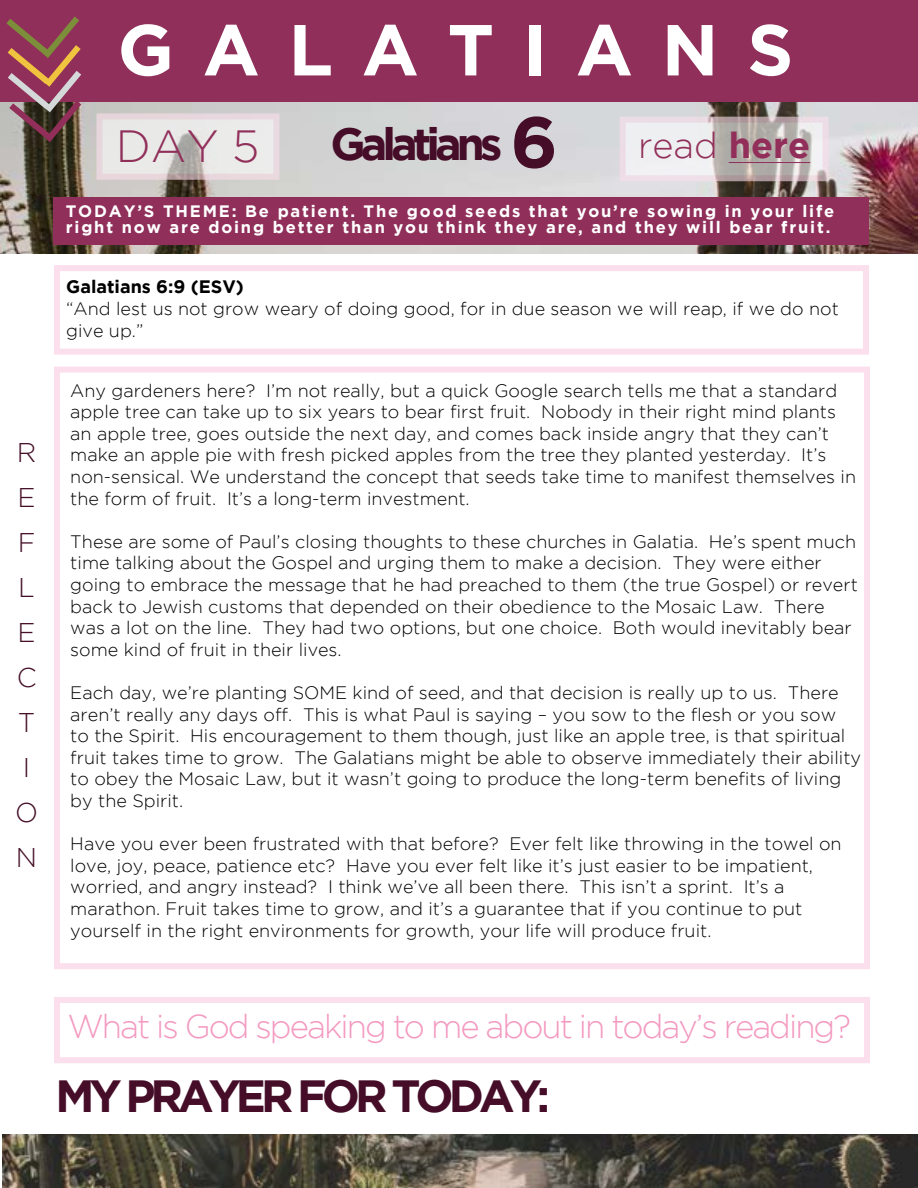
<style>
.page{position:relative;width:918px;height:1188px;background:#fff}
.page>*{position:absolute;margin:0;border:0;box-sizing:border-box;transform-origin:0 0}
.t1{font:700 72px "Gotham";letter-spacing:.4em;color:#fff}
.t2{font:700 45px "Gotham";letter-spacing:-.11em;color:#460d28}
.t3{font:300 45px "Gotham";color:#902f5a}
.t4{font:300 36px "Gotham";color:#912f5a}
.t5{font:300 33px "Gotham";letter-spacing:-.06em;color:#f49ac1}
.t6{font:300 27px/45px "Gotham";color:#451028}
.t7{font:300 18px/21.6px "Gotham";color:#000}
.t8{font:700 18px "Gotham";color:#000}
.t9{font:700 16.5px/16.5px "Gotham";letter-spacing:.11em;color:#fff}
.s1{font-weight:700;font-size:72px;color:#460d28}
.s2{font-weight:700}
</style>
<div class="page">
<img style="left:1px;top:102px;width:916px;height:152px">
<img style="left:3px;top:1134px;width:915px;height:54px">
<div style="left:0;top:0;width:918px;height:102px;background:#902f5a"></div>
<svg style="left:96px;top:113px;width:183px;height:67px;background:#e2dede"></svg>
<div style="left:54px;top:265px;width:815px;height:90px;border:6px solid #fbdfec"></div>
<div style="left:54px;top:367px;width:816px;height:602px;border:6px solid #fbdfec"></div>
<svg style="left:620px;top:117px;width:209px;height:64px"></svg>
<hr style="left:729px;top:162px;width:81px;height:1px;background:#912f5a">
<div style="left:54px;top:997px;width:816px;height:66px;background:#fff;border:6px solid #fbdfec"></div>
<div style="left:53px;top:197px;width:816px;height:48px;background:#902f5a"></div>
<svg style="left:0;top:16px;width:87px;height:133px"></svg>
<h3 class="t6" style="left:15px;top:430px;width:24px">R<br>E<br>F<br>L<br>E<br>C<br>T<br>I<br>O<br>N</h3>
<h1 class="t1" style="left:118px;top:8px;width:677px">GALATIANS</h1>
<h2 class="t3" style="left:116px;top:121px;width:145px">DAY 5</h2>
<h2 class="t2" style="left:330px;top:118px;width:174px">Galatians</h2>
<h3 class="t4" style="left:510px;top:126px;width:301px"><span class="s1">6</span> read <span class="s2">here</span></h3>
<p class="t9" style="left:66px;top:202px;width:770px">TODAY’S THEME: Be patient. The good seeds that you’re sowing in your life right now are doing better than you think they are, and they will bear fruit.</p>
<p class="t8" style="left:66px;top:277px;width:179px">Galatians 6:9 (ESV)</p>
<p class="t7" style="left:66px;top:298px;width:774px">“And lest us not grow weary of doing good, for in due season we will reap, if we do not give up.”</p>
<p class="t7" style="left:70px;top:379px;width:787px">Any gardeners here? I’m not really, but a quick Google search tells me that a standard apple tree can take up to six years to bear first fruit. Nobody in their right mind plants an apple tree, goes outside the next day, and comes back inside angry that they can’t make an apple pie with fresh picked apples from the tree they planted yesterday. It’s non-sensical. We understand the concept that seeds take time to manifest themselves in the form of fruit. It’s a long-term investment.</p>
<p class="t7" style="left:70px;top:530px;width:789px">These are some of Paul’s closing thoughts to these churches in Galatia. He’s spent much time talking about the Gospel and urging them to make a decision. They were either going to embrace the message that he had preached to them (the true Gospel) or revert back to Jewish customs that depended on their obedience to the Mosaic Law. There was a lot on the line. They had two options, but one choice. Both would inevitably bear some kind of fruit in their lives.</p>
<p class="t7" style="left:70px;top:682px;width:792px">Each day, we’re planting SOME kind of seed, and that decision is really up to us. There aren’t really any days off. This is what Paul is saying – you sow to the flesh or you sow<br>to the Spirit. His encouragement to them though, just like an apple tree, is that spiritual fruit takes time to grow. The Galatians might be able to observe immediately their ability to obey the Mosaic Law, but it wasn’t going to produce the long-term benefits of living by the Spirit.</p>
<p class="t7" style="left:70px;top:833px;width:773px">Have you ever been frustrated with that before? Ever felt like throwing in the towel on love, joy, peace, patience etc? Have you ever felt like it’s just easier to be impatient, worried, and angry instead? I think we’ve all been there. This isn’t a sprint. It’s a marathon. Fruit takes time to grow, and it’s a guarantee that if you continue to put yourself in the right environments for growth, your life will produce fruit.</p>
<h3 class="t5" style="left:68px;top:1008px;width:785px">What is God speaking to me about in today’s reading?</h3>
<h2 class="t2" style="left:56px;top:1070px;width:496px">MY PRAYER FOR TODAY:</h2>
</div>
